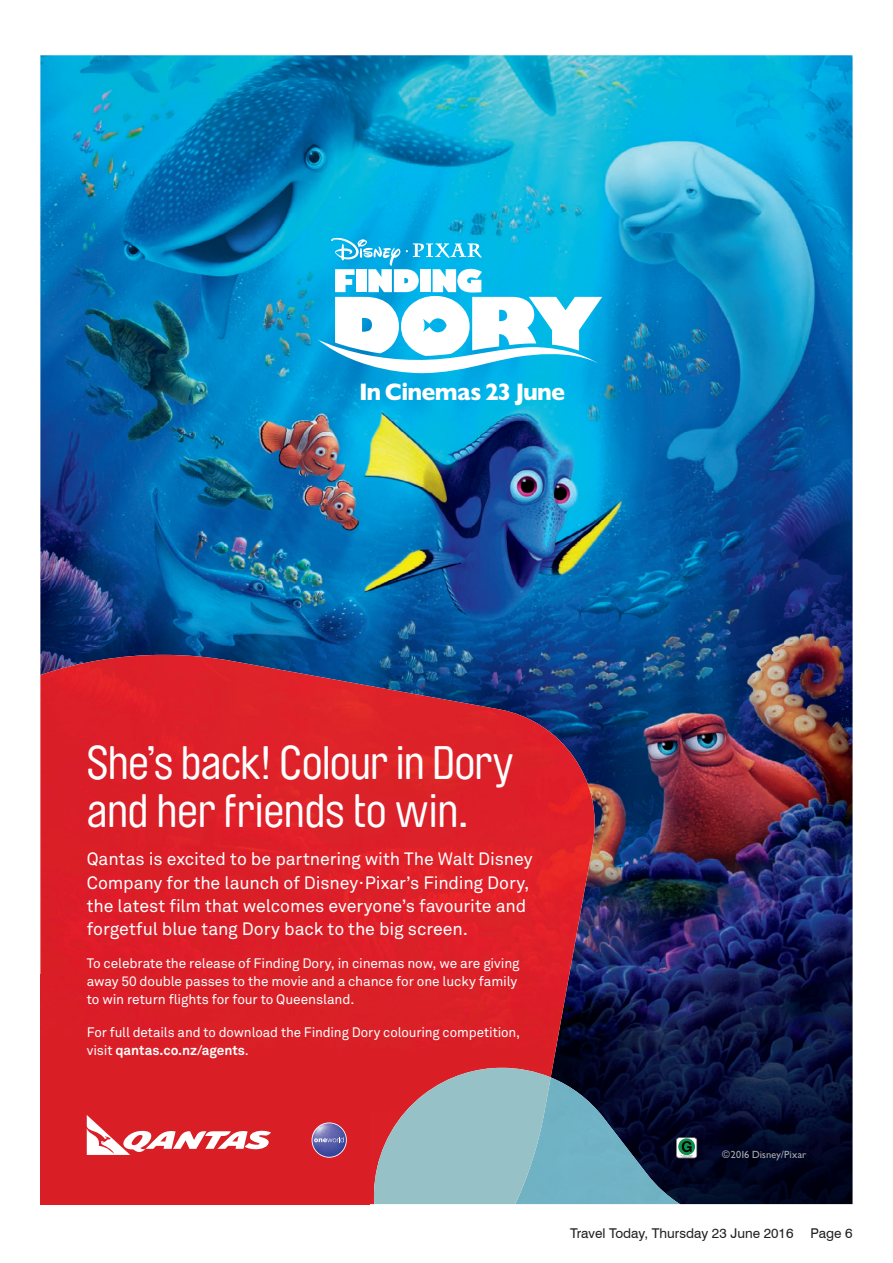
<style>
.page{position:relative;width:893px;height:1263px;background:#fff}
.page>*{position:absolute;margin:0;border:0;box-sizing:border-box;transform-origin:0 0}
.t1{font:46.35px/47.7px "Brauer Neue Std";letter-spacing:-.01em;color:#fff}
.t2{font:21.9px "DP Gil TT Bold 1";letter-spacing:.02em;color:#fff;scale:.95 1}
.t3{font:17.7px/23.2px "Akkurat Pro";letter-spacing:-.005em;color:#fff}
.t4{font:13.65px/17.7px "Akkurat Pro";letter-spacing:-.01em;color:#fff}
.t5{font:13.5px "Swiss 721 BT";color:#231f20}
.t6{font:9.6px "DP Gil Reg 1";letter-spacing:.015em;color:#a8a9ad}
.s1{font-weight:700}
</style>
<div class="page">
<img style="left:40px;top:55px;width:812px;height:1149px">
<div style="left:40px;top:655px;width:330px;height:549px;background:#da1e28"></div>
<img style="left:369px;top:686px;width:95px;height:426px">
<img style="left:463px;top:703px;width:141px;height:364px">
<img style="left:463px;top:1066px;width:90px;height:11px">
<img style="left:369px;top:1112px;width:3px;height:92px">
<img style="left:551px;top:1077px;width:129px;height:127px">
<img style="left:372px;top:1068px;width:179px;height:136px">
<svg style="left:318px;top:237px;width:284px;height:137px"></svg>
<img style="left:676px;top:1137px;width:21px;height:1px">
<svg style="left:676px;top:1138px;width:21px;height:20px"></svg>
<svg style="left:312px;top:1122px;width:35px;height:36px"></svg>
<svg style="left:312px;top:1123px;width:34px;height:34px"></svg>
<svg style="left:87px;top:1115px;width:184px;height:40px"></svg>
<h2 class="t2" style="left:361px;top:378px;width:216px">In Cinemas 23 June</h2>
<h1 class="t1" style="left:87px;top:739px;width:429px">She’s back! Colour in Dory and her friends to win.</h1>
<p class="t3" style="left:87px;top:848px;width:447px">Qantas is excited to be partnering with The Walt Disney Company for the launch of Disney . Pixar’s Finding Dory, the latest film that welcomes everyone’s favourite and forgetful blue tang Dory back to the big screen.</p>
<p class="t4" style="left:87px;top:955px;width:434px">To celebrate the release of Finding Dory, in cinemas now, we are giving away 50 double passes to the movie and a chance for one lucky family to win return flights for four to Queensland.</p>
<p class="t4" style="left:87px;top:1023px;width:435px">For full details and to download the Finding Dory colouring competition, visit <span class="s1">qantas.co.nz/agents</span>.</p>
<p class="t6" style="left:722px;top:1148px;width:86px">©2016 Disney/Pixar</p>
<p class="t5" style="left:570px;top:1225px;width:225px">Travel Today, Thursday 23 June 2016</p>
<p class="t5" style="left:811px;top:1225px;width:43px">Page 6</p>
</div>
